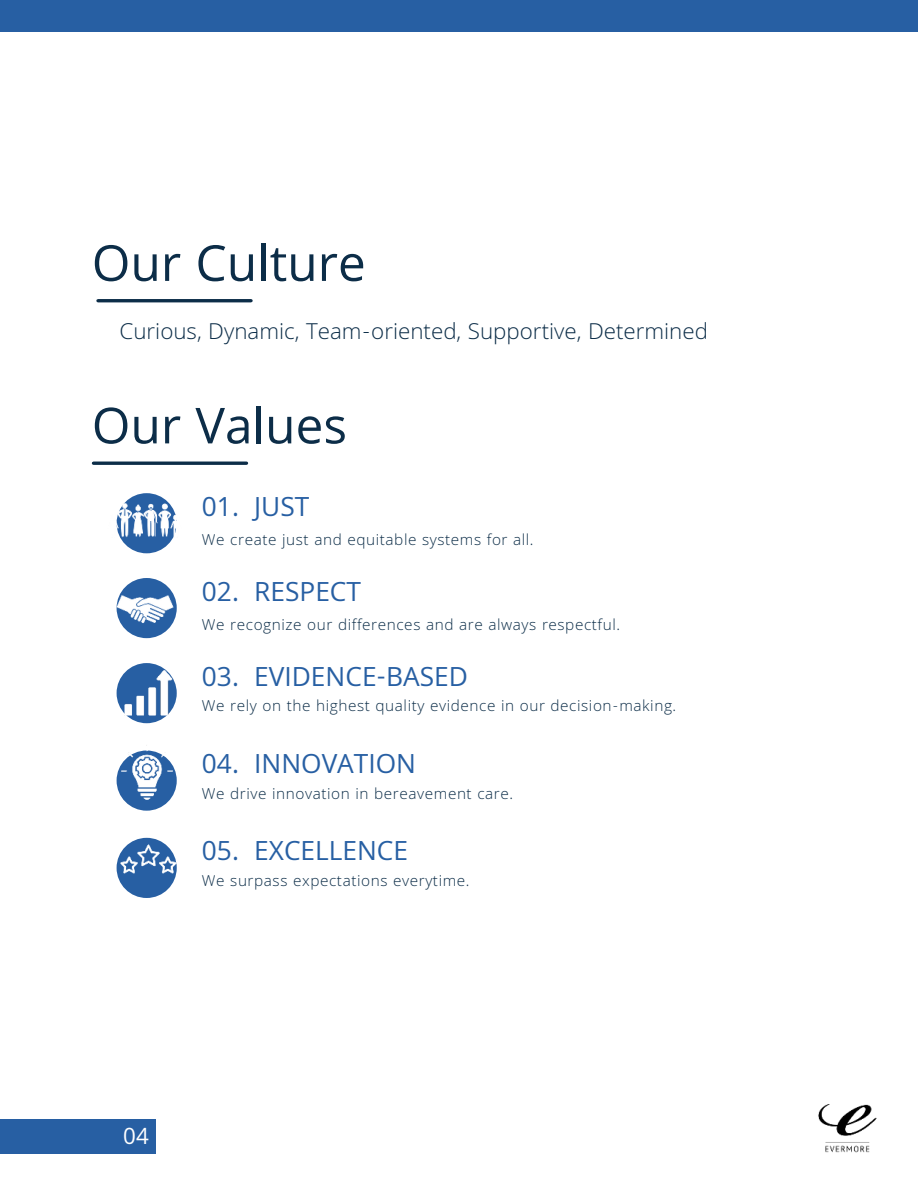
<style>
.page{position:relative;width:918px;height:1188px;background:#fff}
.page>*{position:absolute;margin:0;border:0;box-sizing:border-box;transform-origin:0 0}
.t1{font:53.25px "Khula";color:#0c2d48}
.t2{font:28.2px "Khula";color:#275fa3}
.t3{font:300 24px "Khula";color:#0c2d48}
.t4{font:24px "Khula";color:#fff}
.t5{font:300 16.5px "Khula";letter-spacing:.035em;color:#0c2d48}
</style>
<div class="page">
<div style="left:0;top:0;width:918px;height:32px;background:#275fa3"></div>
<img style="left:818px;top:1104px;width:59px;height:49px">
<div style="left:117px;top:663px;width:60px;height:60px;background:#275fa3;border-radius:50%"></div>
<div style="left:117px;top:751px;width:60px;height:60px;background:#275fa3;border-radius:50%"></div>
<div style="left:117px;top:838px;width:60px;height:60px;background:#275fa3;border-radius:50%"></div>
<img style="left:116px;top:578px;width:61px;height:61px">
<img style="left:124px;top:668px;width:48px;height:49px">
<img style="left:122px;top:745px;width:50px;height:57px">
<img style="left:116px;top:837px;width:61px;height:54px">
<img style="left:116px;top:493px;width:61px;height:61px">
<hr style="left:93px;top:462px;width:154px;height:3px;background:#0c2d48">
<hr style="left:98px;top:299px;width:153px;height:3px;background:#0c2d48">
<div style="left:0;top:1119px;width:155px;height:35px;background:#275fa3"></div>
<h1 class="t1" style="left:92px;top:231px;width:275px">Our Culture</h1>
<h3 class="t3" style="left:120px;top:316px;width:590px">Curious, Dynamic, Team-oriented, Supportive, Determined</h3>
<h1 class="t1" style="left:92px;top:394px;width:257px">Our Values</h1>
<h2 class="t2" style="left:202px;top:489px;width:109px">01. JUST</h2>
<p class="t5" style="left:202px;top:529px;width:333px">We create just and equitable systems for all.</p>
<h2 class="t2" style="left:202px;top:574px;width:161px">02. RESPECT</h2>
<p class="t5" style="left:202px;top:614px;width:420px">We recognize our differences and are always respectful.</p>
<h2 class="t2" style="left:202px;top:659px;width:268px">03. EVIDENCE-BASED</h2>
<p class="t5" style="left:202px;top:696px;width:476px">We rely on the highest quality evidence in our decision-making.</p>
<h2 class="t2" style="left:202px;top:747px;width:216px">04. INNOVATION</h2>
<p class="t5" style="left:202px;top:783px;width:313px">We drive innovation in bereavement care.</p>
<h2 class="t2" style="left:202px;top:834px;width:208px">05. EXCELLENCE</h2>
<p class="t5" style="left:202px;top:870px;width:269px">We surpass expectations everytime.</p>
<h3 class="t4" style="left:123px;top:1122px;width:27px">04</h3>
</div>
